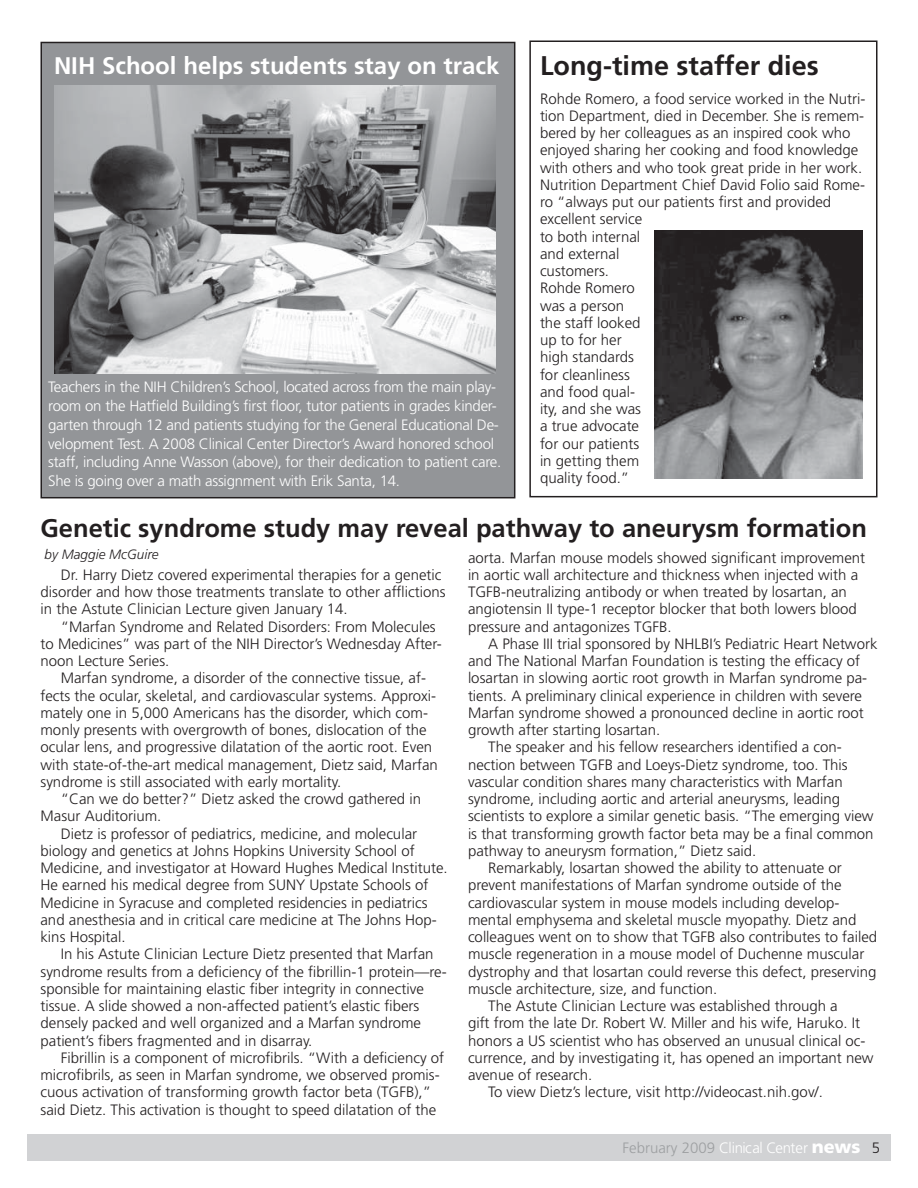
<style>
.page{position:relative;width:918px;height:1188px;background:#fff}
.page>*{position:absolute;margin:0;border:0;box-sizing:border-box;transform-origin:0 0}
.t1{font:700 27px "Frutiger LT Std";color:#231f20}
.t2{font:700 25.5px "Frutiger LT Std";color:#231f20}
.t3{font:700 24px "Frutiger LT Std";color:#fff}
.t4{font:300 15px/17.2px "Frutiger LT Std";color:#231f20}
.t5{font:300 15px/18.8px "Frutiger LT Std";letter-spacing:-.015em;color:#fff}
.t6{font:italic 300 13.5px "Frutiger LT Std";color:#231f20}
.s1{color:#9d9fa1}
.s2{font-weight:900;font-size:18px}
.s3{color:#231f20}
</style>
<div class="page">
<div style="left:27px;top:1134px;width:864px;height:27px;background:#d1d2d4"></div>
<div style="left:41px;top:42px;width:474px;height:456px;background:#939598"></div>
<div style="left:40px;top:42px;width:475px;height:456px;border:2px solid #231f20"></div>
<img style="left:54px;top:86px;width:442px;height:287px">
<div style="left:529px;top:40px;width:349px;height:457px;border:2px solid #231f20"></div>
<img style="left:654px;top:230px;width:208px;height:249px">
<h3 class="t3" style="left:54px;top:55px;width:447px">NIH School helps students stay on track</h3>
<p class="t5" style="left:48px;top:379px;width:455px">Teachers in the NIH Children’s School, located across from the main play&shy;room on the Hatfield Building’s first floor, tutor patients in grades kinder&shy;garten through 12 and patients studying for the General Educational De&shy;velopment Test. A 2008 Clinical Center Director’s Award honored school staff, including Anne Wasson (above), for their dedication to patient care.<br>She is going over a math assignment with Erik Santa, 14.</p>
<h1 class="t1" style="left:540px;top:54px;width:280px">Long-time staffer dies</h1>
<p class="t4" style="left:540px;top:91px;width:327px">Rohde Romero, a food service worked in the Nutri&shy;tion Department, died in December. She is remem&shy;bered by her colleagues as an inspired cook who enjoyed sharing her cooking and food knowledge with others and who took great pride in her work.<br>Nutrition Department Chief David Folio said Rome&shy;ro “always put our patients first and provided excellent service<br>to both internal<br>and external<br>customers.<br>Rohde Romero<br>was a person<br>the staff looked<br>up to for her<br>high standards<br>for cleanliness<br>and food qual-<br>ity, and she was<br>a true advocate<br>for our patients<br>in getting them<br>quality food.”</p>
<h2 class="t2" style="left:40px;top:518px;width:828px">Genetic syndrome study may reveal pathway to aneurysm formation</h2>
<p class="t6" style="left:45px;top:549px;width:116px">by Maggie McGuire</p>
<p class="t4" style="left:40px;top:567px;width:407px;text-indent:20px">Dr. Harry Dietz covered experimental therapies for a genetic disorder and how those treatments translate to other afflictions in the Astute Clinician Lecture given January 14.</p>
<p class="t4" style="left:40px;top:619px;width:403px;text-indent:20px">“Marfan Syndrome and Related Disorders: From Molecules to Medicines” was part of the NIH Director’s Wednesday After&shy;noon Lecture Series.</p>
<p class="t4" style="left:40px;top:670px;width:399px;text-indent:20px">Marfan syndrome, a disorder of the connective tissue, af&shy;fects the ocular, skeletal, and cardiovascular systems. Approxi&shy;mately one in 5,000 Americans has the disorder, which com&shy;monly presents with overgrowth of bones, dislocation of the ocular lens, and progressive dilatation of the aortic root. Even with state-of-the-art medical management, Dietz said, Marfan syndrome is still associated with early mortality.</p>
<p class="t4" style="left:40px;top:791px;width:382px;text-indent:20px">“Can we do better?” Dietz asked the crowd gathered in<br>Masur Auditorium.</p>
<p class="t4" style="left:40px;top:826px;width:409px;text-indent:20px">Dietz is professor of pediatrics, medicine, and molecular biology and genetics at Johns Hopkins University School of Medicine, and investigator at Howard Hughes Medical Institute.<br>He earned his medical degree from SUNY Upstate Schools of Medicine in Syracuse and completed residencies in pediatrics and anesthesia and in critical care medicine at The Johns Hop&shy;kins Hospital.</p>
<p class="t4" style="left:40px;top:946px;width:408px;text-indent:20px">In his Astute Clinician Lecture Dietz presented that Marfan syndrome results from a deficiency of the fibrillin-1 protein—re&shy;sponsible for maintaining elastic fiber integrity in connective tissue. A slide showed a non-affected patient’s elastic fibers densely packed and well organized and a Marfan syndrome patient’s fibers fragmented and in disarray.</p>
<p class="t4" style="left:40px;top:1050px;width:405px;text-indent:20px">Fibrillin is a component of microfibrils. “With a deficiency of microfibrils, as seen in Marfan syndrome, we observed promis&shy;cuous activation of transforming growth factor beta (TGFB),” said Dietz. This activation is thought to speed dilatation of the</p>
<p class="t4" style="left:468px;top:550px;width:399px">aorta. Marfan mouse models showed significant improvement in aortic wall architecture and thickness when injected with a TGFB-neutralizing antibody or when treated by losartan, an angiotensin II type-1 receptor blocker that both lowers blood pressure and antagonizes TGFB.</p>
<p class="t4" style="left:488px;top:636px;width:391px">A Phase III trial sponsored by NHLBI’s Pediatric Heart Network</p>
<p class="t4" style="left:468px;top:653px;width:394px">and The National Marfan Foundation is testing the efficacy of</p>
<p class="t4" style="left:468px;top:670px;width:401px">losartan in slowing aortic root growth in Marfan syndrome pa-</p>
<p class="t4" style="left:468px;top:688px;width:396px">tients. A preliminary clinical experience in children with severe</p>
<p class="t4" style="left:468px;top:705px;width:397px">Marfan syndrome showed a pronounced decline in aortic root</p>
<p class="t4" style="left:468px;top:722px;width:194px">growth after starting losartan.</p>
<p class="t4" style="left:488px;top:739px;width:355px">The speaker and his fellow researchers identified a con-</p>
<p class="t4" style="left:468px;top:757px;width:381px">nection between TGFB and Loeys-Dietz syndrome, too. This</p>
<p class="t4" style="left:468px;top:774px;width:376px">vascular condition shares many characteristics with Marfan</p>
<p class="t4" style="left:468px;top:791px;width:374px">syndrome, including aortic and arterial aneurysms, leading</p>
<p class="t4" style="left:468px;top:808px;width:407px">scientists to explore a similar genetic basis. “The emerging view</p>
<p class="t4" style="left:468px;top:826px;width:407px">is that transforming growth factor beta may be a final common</p>
<p class="t4" style="left:468px;top:843px;width:290px">pathway to aneurysm formation,” Dietz said.</p>
<p class="t4" style="left:488px;top:860px;width:355px">Remarkably, losartan showed the ability to attenuate or</p>
<p class="t4" style="left:468px;top:877px;width:375px">prevent manifestations of Marfan syndrome outside of the</p>
<p class="t4" style="left:468px;top:895px;width:373px">cardiovascular system in mouse models including develop-</p>
<p class="t4" style="left:468px;top:912px;width:390px">mental emphysema and skeletal muscle myopathy. Dietz and</p>
<p class="t4" style="left:468px;top:929px;width:411px">colleagues went on to show that TGFB also contributes to failed</p>
<p class="t4" style="left:468px;top:946px;width:398px">muscle regeneration in a mouse model of Duchenne muscular</p>
<p class="t4" style="left:468px;top:964px;width:410px">dystrophy and that losartan could reverse this defect, preserving</p>
<p class="t4" style="left:468px;top:981px;width:251px">muscle architecture, size, and function.</p>
<p class="t4" style="left:488px;top:998px;width:351px">The Astute Clinician Lecture was established through a</p>
<p class="t4" style="left:468px;top:1015px;width:394px">gift from the late Dr. Robert W. Miller and his wife, Haruko. It</p>
<p class="t4" style="left:468px;top:1033px;width:399px">honors a US scientist who has observed an unusual clinical oc-</p>
<p class="t4" style="left:468px;top:1050px;width:407px">currence, and by investigating it, has opened an important new</p>
<p class="t4" style="left:468px;top:1067px;width:126px">avenue of research.</p>
<p class="t4" style="left:488px;top:1084px;width:336px">To view Dietz’s lecture, visit http://videocast.nih.gov/.</p>
<p class="t5" style="left:623px;top:1139px;width:259px"><span class="s1">February 2009</span> Clinical Center <span class="s2">news</span> <span class="s3">5</span></p>
</div>
